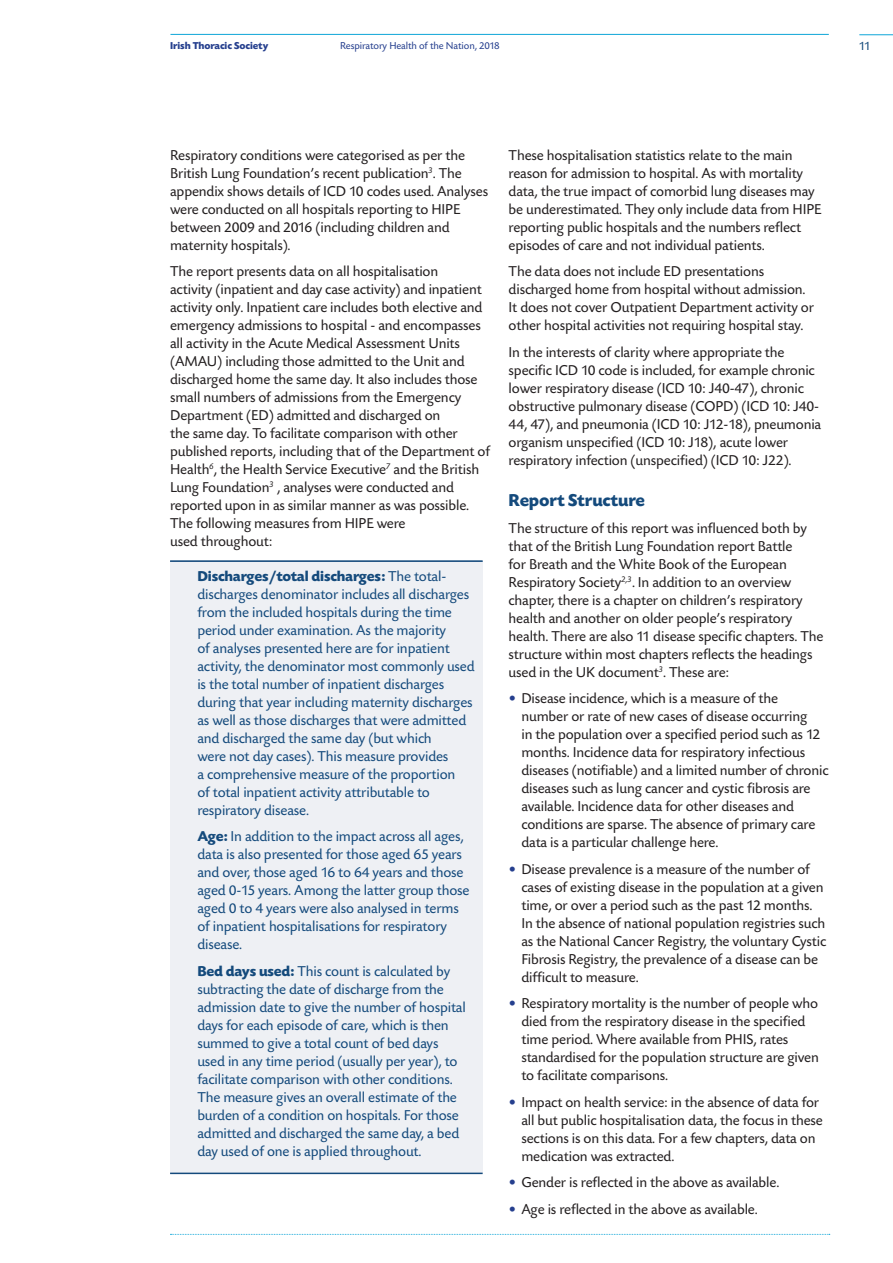
<style>
.page{position:relative;width:893px;height:1263px;background:#fff}
.page>*{position:absolute;margin:0;border:0;box-sizing:border-box;transform-origin:0 0}
.ITC_Para_Head{font:700 18px "Today SB";letter-spacing:-.01em;color:#144a7c}
.ITC_Body_Text{font:15px/18px "Today SB";letter-spacing:-.01em;color:#231f20}
.Body_text_indent{font:15px/18px "Today SB";letter-spacing:-.01em;color:#144a7c}
.t1{font:12.75px "Today SB";color:#144a7c}
.t2{font:10.5px "Today SB";letter-spacing:-.01em;color:#253f8e}
.t3{font:700 10.5px "Today SB";letter-spacing:-.01em;color:#253f8e}
.s1{font-weight:700}
.s2{color:#253f8e}
</style>
<div class="page">
<div style="left:170px;top:561px;width:313px;height:612px;background:#eef0f4"></div>
<hr style="left:170px;top:1172px;width:313px;height:2px;background:#144a7c">
<hr style="left:170px;top:561px;width:313px;height:1px;background:#144a7c">
<hr style="left:170px;top:34px;width:659px;height:1px;background:#0da5d8">
<svg style="left:170px;top:1234px;width:660px;height:1px"></svg>
<hr style="left:859px;top:34px;width:34px;height:1px;background:#0da5d8">
<p class="t3" style="left:170px;top:40px;width:100px">Irish Thoracic Society</p>
<p class="t2" style="left:340px;top:40px;width:161px">Respiratory Health of the Nation, 2018</p>
<p class="t1" style="left:859px;top:40px;width:13px">11</p>
<p class="ITC_Body_Text" style="left:170px;top:146px;width:320px">Respiratory conditions were categorised as per the British Lung Foundation’s recent publication<sup>3</sup>. The appendix shows details of ICD 10 codes used. Analyses were conducted on all hospitals reporting to HIPE between 2009 and 2016 (including children and maternity hospitals).</p>
<p class="ITC_Body_Text" style="left:170px;top:263px;width:322px">The report presents data on all hospitalisation<br>activity (inpatient and day case activity) and inpatient activity only. Inpatient care includes both elective and emergency admissions to hospital - and encompasses all activity in the Acute Medical Assessment Units (AMAU) including those admitted to the Unit and discharged home the same day. It also includes those small numbers of admissions from the Emergency Department (ED) admitted and discharged on<br>the same day. To facilitate comparison with other published reports, including that of the Department of Health<sup>6</sup>, the Health Service Executive<sup>7</sup> and the British Lung Foundation<sup>3</sup> , analyses were conducted and reported upon in as similar manner as was possible.<br>The following measures from HIPE were<br>used throughout:</p>
<p class="Body_text_indent" style="left:197px;top:567px;width:279px"><span class="s1">Discharges/total discharges:</span> The total&shy;discharges denominator includes all discharges from the included hospitals during the time period under examination. As the majority<br>of analyses presented here are for inpatient activity, the denominator most commonly used is the total number of inpatient discharges during that year including maternity discharges as well as those discharges that were admitted and discharged the same day (but which<br>were not day cases). This measure provides<br>a comprehensive measure of the proportion<br>of total inpatient activity attributable to respiratory disease.</p>
<p class="Body_text_indent" style="left:197px;top:828px;width:274px"><span class="s1">Age:</span> In addition to the impact across all ages, data is also presented for those aged 65 years and over, those aged 16 to 64 years and those aged 0-15 years. Among the latter group those aged 0 to 4 years were also analysed in terms of inpatient hospitalisations for respiratory disease.</p>
<p class="Body_text_indent" style="left:197px;top:962px;width:270px"><span class="s1">Bed days used:</span> This count is calculated by subtracting the date of discharge from the admission date to give the number of hospital days for each episode of care, which is then summed to give a total count of bed days used in any time period (usually per year), to facilitate comparison with other conditions.<br>The measure gives an overall estimate of the burden of a condition on hospitals. For those admitted and discharged the same day, a bed day used of one is applied throughout.</p>
<p class="ITC_Body_Text" style="left:509px;top:146px;width:315px">These hospitalisation statistics relate to the main reason for admission to hospital. As with mortality data, the true impact of comorbid lung diseases may be underestimated. They only include data from HIPE reporting public hospitals and the numbers reflect episodes of care and not individual patients.</p>
<p class="ITC_Body_Text" style="left:509px;top:263px;width:307px">The data does not include ED presentations discharged home from hospital without admission.<br>It does not cover Outpatient Department activity or other hospital activities not requiring hospital stay.</p>
<p class="ITC_Body_Text" style="left:509px;top:343px;width:314px">In the interests of clarity where appropriate the specific ICD 10 code is included, for example chronic lower respiratory disease (ICD 10: J40-47), chronic obstructive pulmonary disease (COPD) (ICD 10: J40- 44, 47), and pneumonia (ICD 10: J12-18), pneumonia organism unspecified (ICD 10: J18), acute lower respiratory infection (unspecified) (ICD 10: J22).</p>
<p class="ITC_Para_Head" style="left:509px;top:490px;width:138px">Report Structure</p>
<p class="ITC_Body_Text" style="left:509px;top:519px;width:316px">The structure of this report was influenced both by that of the British Lung Foundation report Battle<br>for Breath and the White Book of the European Respiratory Society<sup>2,3</sup>. In addition to an overview chapter, there is a chapter on children’s respiratory health and another on older people’s respiratory health. There are also 11 disease specific chapters. The structure within most chapters reflects the headings used in the UK document<sup>3</sup>. These are:</p>
<p class="ITC_Body_Text" style="left:521px;top:690px;width:309px;text-indent:-13px"><span class="s2">•</span> Disease incidence, which is a measure of the number or rate of new cases of disease occurring<br>in the population over a specified period such as 12 months. Incidence data for respiratory infectious diseases (notifiable) and a limited number of chronic diseases such as lung cancer and cystic fibrosis are available. Incidence data for other diseases and conditions are sparse. The absence of primary care data is a particular challenge here.</p>
<p class="ITC_Body_Text" style="left:521px;top:860px;width:307px;text-indent:-13px"><span class="s2">•</span> Disease prevalence is a measure of the number of cases of existing disease in the population at a given time, or over a period such as the past 12 months.<br>In the absence of national population registries such as the National Cancer Registry, the voluntary Cystic Fibrosis Registry, the prevalence of a disease can be difficult to measure.</p>
<p class="ITC_Body_Text" style="left:521px;top:995px;width:299px;text-indent:-13px"><span class="s2">•</span> Respiratory mortality is the number of people who died from the respiratory disease in the specified time period. Where available from PHIS, rates standardised for the population structure are given to facilitate comparisons.</p>
<p class="ITC_Body_Text" style="left:521px;top:1093px;width:303px;text-indent:-13px"><span class="s2">•</span> Impact on health service: in the absence of data for all but public hospitalisation data, the focus in these sections is on this data. For a few chapters, data on medication was extracted.</p>
<p class="ITC_Body_Text" style="left:509px;top:1174px;width:272px"><span class="s2">•</span> Gender is reflected in the above as available.</p>
<p class="ITC_Body_Text" style="left:509px;top:1200px;width:251px"><span class="s2">•</span> Age is reflected in the above as available.</p>
</div>
